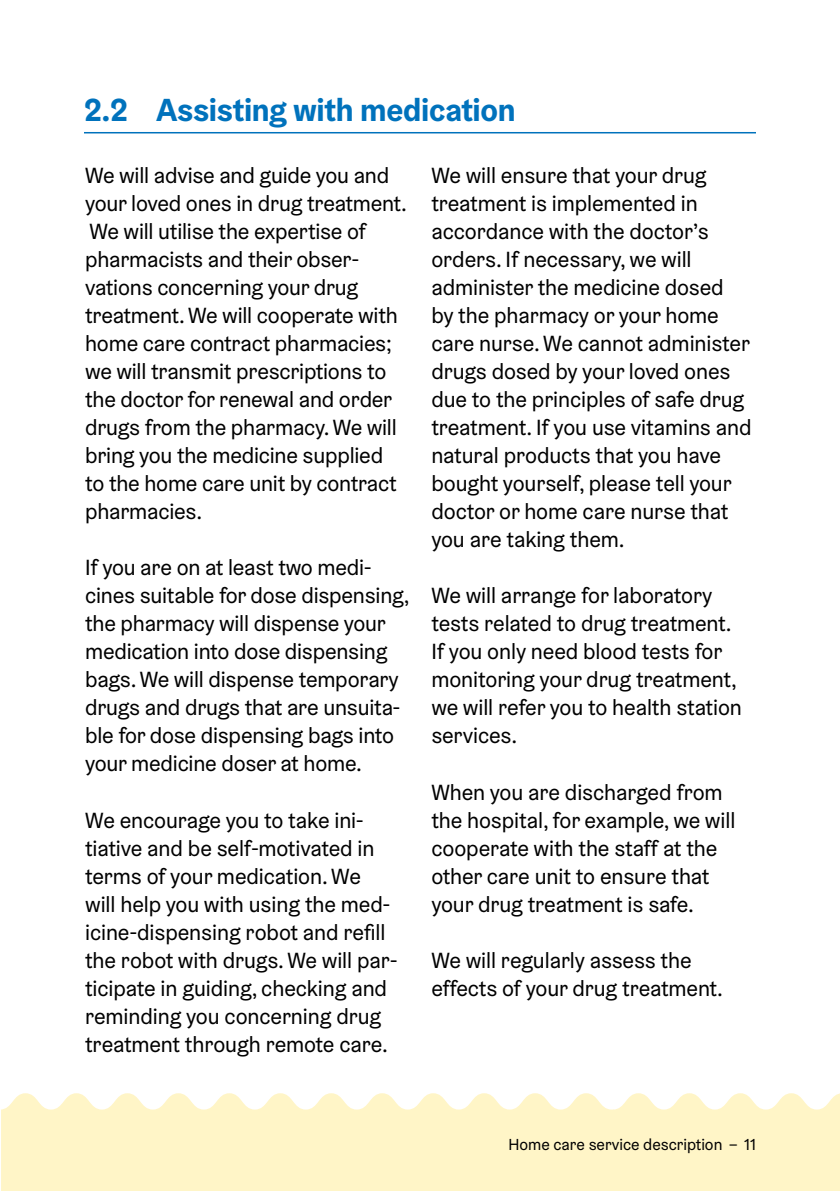
<style>
.page{position:relative;width:840px;height:1191px;background:#fff}
.page>*{position:absolute;margin:0;border:0;box-sizing:border-box;transform-origin:0 0}
.H3_underline{font:700 32px "Helsinki Grotesk";letter-spacing:-.01em;color:#0072bc}
.Leipis__Mammy{font:22px/28px "Helsinki Grotesk";letter-spacing:-.005em;color:#000}
.t1{font:16px "Helsinki Grotesk";color:#000}
</style>
<div class="page">
<svg style="left:1px;top:1093px;width:838px;height:98px;background:#fff5cb"></svg>
<hr style="left:84px;top:132px;width:671px;height:1px;background:#0072bc">
<h2 class="H3_underline" style="left:84px;top:89px;width:433px">2.2 Assisting with medication</h2>
<p class="Leipis__Mammy" style="left:85px;top:161px;width:323px">We will advise and guide you and your loved ones in drug treatment.<br>We will utilise the expertise of pharmacists and their obser&shy;vations concerning your drug treatment. We will cooperate with home care contract pharmacies; we will transmit prescriptions to the doctor for renewal and order drugs from the pharmacy. We will bring you the medicine supplied to the home care unit by contract pharmacies.</p>
<p class="Leipis__Mammy" style="left:85px;top:553px;width:326px">If you are on at least two medi&shy;cines suitable for dose dispensing, the pharmacy will dispense your medication into dose dispensing bags. We will dispense temporary drugs and drugs that are unsuita&shy;ble for dose dispensing bags into your medicine doser at home.</p>
<p class="Leipis__Mammy" style="left:85px;top:805px;width:314px">We encourage you to take ini&shy;tiative and be self-motivated in terms of your medication. We<br>will help you with using the med&shy;icine-dispensing robot and refill the robot with drugs. We will par&shy;ticipate in guiding, checking and reminding you concerning drug treatment through remote care.</p>
<p class="Leipis__Mammy" style="left:431px;top:161px;width:321px">We will ensure that your drug treatment is implemented in accordance with the doctor’s orders. If necessary, we will administer the medicine dosed<br>by the pharmacy or your home care nurse. We cannot administer drugs dosed by your loved ones due to the principles of safe drug treatment. If you use vitamins and natural products that you have bought yourself, please tell your doctor or home care nurse that you are taking them.</p>
<p class="Leipis__Mammy" style="left:431px;top:581px;width:312px">We will arrange for laboratory tests related to drug treatment.<br>If you only need blood tests for monitoring your drug treatment, we will refer you to health station services.</p>
<p class="Leipis__Mammy" style="left:431px;top:777px;width:305px">When you are discharged from the hospital, for example, we will cooperate with the staff at the other care unit to ensure that your drug treatment is safe.</p>
<p class="Leipis__Mammy" style="left:431px;top:946px;width:293px">We will regularly assess the effects of your drug treatment.</p>
<p class="t1" style="left:508px;top:1134px;width:249px">Home care service description – 11</p>
</div>
